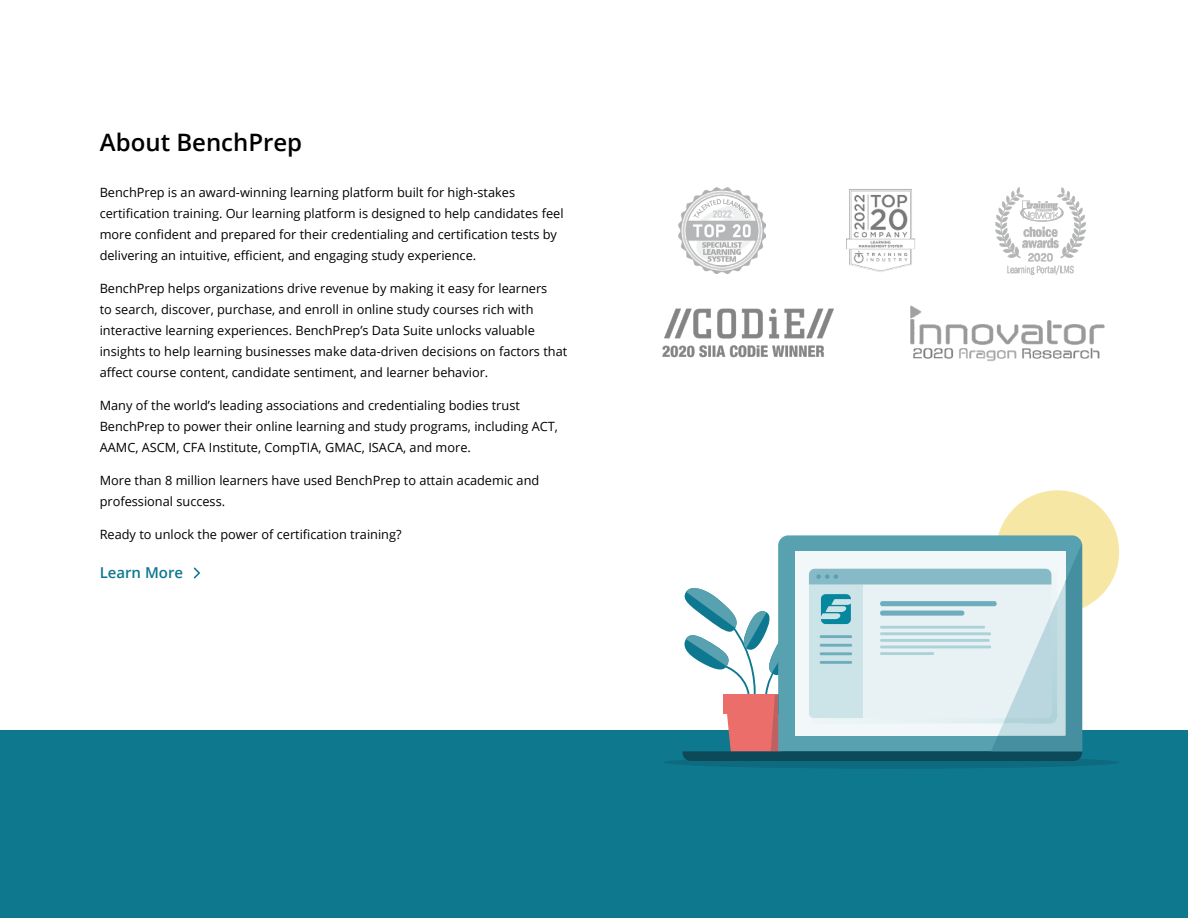
<style>
.page{position:relative;width:1188px;height:918px;background:#fff}
.page>*{position:absolute;margin:0;border:0;box-sizing:border-box;transform-origin:0 0}
.t1{font:600 24px "Open Sans";color:#000}
.t2{font:600 15px "Open Sans";color:#0e788f}
.t3{font:12.75px/21px "Open Sans";color:#000}
</style>
<div class="page">
<div style="left:0;top:731px;width:1188px;height:187px;background:#0e788f"></div>
<svg style="left:193px;top:567px;width:7px;height:12px"></svg>
<div style="left:996px;top:490px;width:123px;height:123px;background:#f7e7a4;border-radius:50%"></div>
<div style="left:663px;top:756px;width:456px;height:13px;background:#0e6a7e;border-radius:50%"></div>
<svg style="left:778px;top:535px;width:304px;height:8px;background:#62a7b3"></svg>
<svg style="left:680px;top:543px;width:402px;height:218px"></svg>
<img style="left:662px;top:308px;width:172px;height:50px">
<img style="left:910px;top:305px;width:194px;height:56px">
<img style="left:995px;top:187px;width:91px;height:87px">
<img style="left:846px;top:189px;width:69px;height:83px">
<img style="left:679px;top:187px;width:87px;height:87px">
<h1 class="t1" style="left:100px;top:126px;width:204px">About BenchPrep</h1>
<p class="t3" style="left:100px;top:182px;width:465px">BenchPrep is an award-winning learning platform built for high-stakes certification training. Our learning platform is designed to help candidates feel more confident and prepared for their credentialing and certification tests by delivering an intuitive, efficient, and engaging study experience.</p>
<p class="t3" style="left:100px;top:278px;width:469px">BenchPrep helps organizations drive revenue by making it easy for learners<br>to search, discover, purchase, and enroll in online study courses rich with interactive learning experiences. BenchPrep’s Data Suite unlocks valuable insights to help learning businesses make data-driven decisions on factors that affect course content, candidate sentiment, and learner behavior.</p>
<p class="t3" style="left:100px;top:395px;width:460px">Many of the world’s leading associations and credentialing bodies trust<br>BenchPrep to power their online learning and study programs, including ACT,<br>AAMC, ASCM, CFA Institute, CompTIA, GMAC, ISACA, and more.</p>
<p class="t3" style="left:100px;top:470px;width:441px">More than 8 million learners have used BenchPrep to attain academic and professional success.</p>
<p class="t3" style="left:100px;top:524px;width:303px">Ready to unlock the power of certification training?</p>
<p class="t2" style="left:100px;top:562px;width:85px">Learn More</p>
</div>
